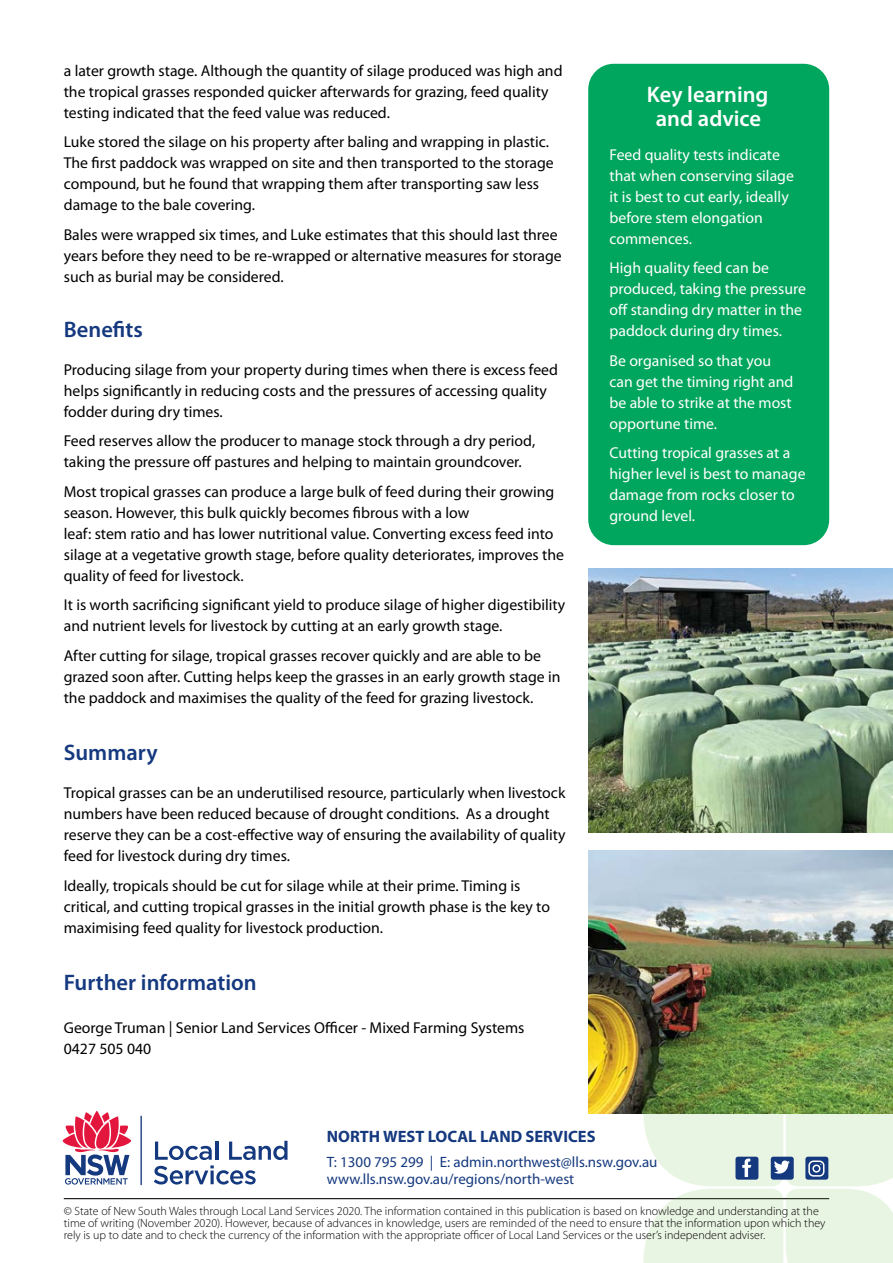
<style>
.page{position:relative;width:893px;height:1263px;background:#fff}
.page>*{position:absolute;margin:0;border:0;box-sizing:border-box;transform-origin:0 0}
.t1{font:600 22.5px "Myriad Pro";color:#15397f}
.t2{font:600 22.5px/24px "Myriad Pro";color:#fff;text-align:center}
.t3{font:700 16.5px "Myriad Pro";color:#15397f}
.t4{font:15.75px/21px "Myriad Pro";color:#000}
.t5{font:15.75px/21px "Myriad Pro";color:#fff}
.t6{font:15px "Myriad Pro";color:#15397f}
.t7{font:300 12px/12px "Myriad Pro";color:#000}
</style>
<div class="page">
<img style="left:589px;top:850px;width:304px;height:264px">
<svg style="left:62px;top:1110px;width:69px;height:74px"></svg>
<hr style="left:140px;top:1115px;width:2px;height:70px;background:#15397f">
<svg style="left:154px;top:1141px;width:134px;height:43px"></svg>
<div style="left:588px;top:64px;width:241px;height:481px;background:#00a65d;border-radius:26px"></div>
<hr style="left:64px;top:1198px;width:765px;height:1px;background:#000">
<img style="left:589px;top:569px;width:304px;height:264px">
<svg style="left:643px;top:1046px;width:250px;height:217px;background:#bcd0af"></svg>
<p class="t4" style="left:64px;top:60px;width:500px">a later growth stage. Although the quantity of silage produced was high and the tropical grasses responded quicker afterwards for grazing, feed quality testing indicated that the feed value was reduced.</p>
<p class="t4" style="left:64px;top:131px;width:491px">Luke stored the silage on his property after baling and wrapping in plastic.<br>The first paddock was wrapped on site and then transported to the storage compound, but he found that wrapping them after transporting saw less damage to the bale covering.</p>
<p class="t4" style="left:64px;top:224px;width:499px">Bales were wrapped six times, and Luke estimates that this should last three years before they need to be re-wrapped or alternative measures for storage such as burial may be considered.</p>
<p class="t1" style="left:64px;top:315px;width:81px">Benefits</p>
<p class="t4" style="left:64px;top:359px;width:496px">Producing silage from your property during times when there is excess feed helps significantly in reducing costs and the pressures of accessing quality fodder during dry times.</p>
<p class="t4" style="left:64px;top:430px;width:473px">Feed reserves allow the producer to manage stock through a dry period, taking the pressure off pastures and helping to maintain groundcover.</p>
<p class="t4" style="left:64px;top:481px;width:502px">Most tropical grasses can produce a large bulk of feed during their growing season. However, this bulk quickly becomes fibrous with a low<br>leaf: stem ratio and has lower nutritional value. Converting excess feed into silage at a vegetative growth stage, before quality deteriorates, improves the quality of feed for livestock.</p>
<p class="t4" style="left:64px;top:594px;width:503px">It is worth sacrificing significant yield to produce silage of higher digestibility and nutrient levels for livestock by cutting at an early growth stage.</p>
<p class="t4" style="left:64px;top:645px;width:498px">After cutting for silage, tropical grasses recover quickly and are able to be grazed soon after. Cutting helps keep the grasses in an early growth stage in the paddock and maximises the quality of the feed for grazing livestock.</p>
<p class="t1" style="left:64px;top:738px;width:95px">Summary</p>
<p class="t4" style="left:64px;top:782px;width:503px">Tropical grasses can be an underutilised resource, particularly when livestock numbers have been reduced because of drought conditions. As a drought reserve they can be a cost-effective way of ensuring the availability of quality feed for livestock during dry times.</p>
<p class="t4" style="left:64px;top:875px;width:488px">Ideally, tropicals should be cut for silage while at their prime. Timing is critical, and cutting tropical grasses in the initial growth phase is the key to maximising feed quality for livestock production.</p>
<p class="t1" style="left:64px;top:968px;width:194px">Further information</p>
<p class="t4" style="left:64px;top:1017px;width:462px">George Truman | Senior Land Services Officer - Mixed Farming Systems<br>0427 505 040</p>
<p class="t2" style="left:647px;top:82px;width:123px">Key learning and advice</p>
<p class="t5" style="left:609px;top:144px;width:186px">Feed quality tests indicate that when conserving silage it is best to cut early, ideally before stem elongation commences.</p>
<p class="t5" style="left:609px;top:257px;width:198px">High quality feed can be produced, taking the pressure off standing dry matter in the paddock during dry times.</p>
<p class="t5" style="left:609px;top:350px;width:185px">Be organised so that you can get the timing right and be able to strike at the most opportune time.</p>
<p class="t5" style="left:609px;top:442px;width:198px">Cutting tropical grasses at a higher level is best to manage damage from rocks closer to ground level.</p>
<p class="t3" style="left:327px;top:1126px;width:270px">NORTH WEST LOCAL LAND SERVICES</p>
<p class="t6" style="left:327px;top:1153px;width:332px">T: 1300 795 299 | E: admin.northwest@lls.nsw.gov.au</p>
<p class="t6" style="left:327px;top:1170px;width:249px">www.lls.nsw.gov.au/regions/north-west</p>
<p class="t7" style="left:64px;top:1205px;width:763px">© State of New South Wales through Local Land Services 2020. The information contained in this publication is based on knowledge and understanding at the time of writing (November 2020). However, because of advances in knowledge, users are reminded of the need to ensure that the information upon which they rely is up to date and to check the currency of the information with the appropriate officer of Local Land Services or the user’s independent adviser.</p>
</div>
